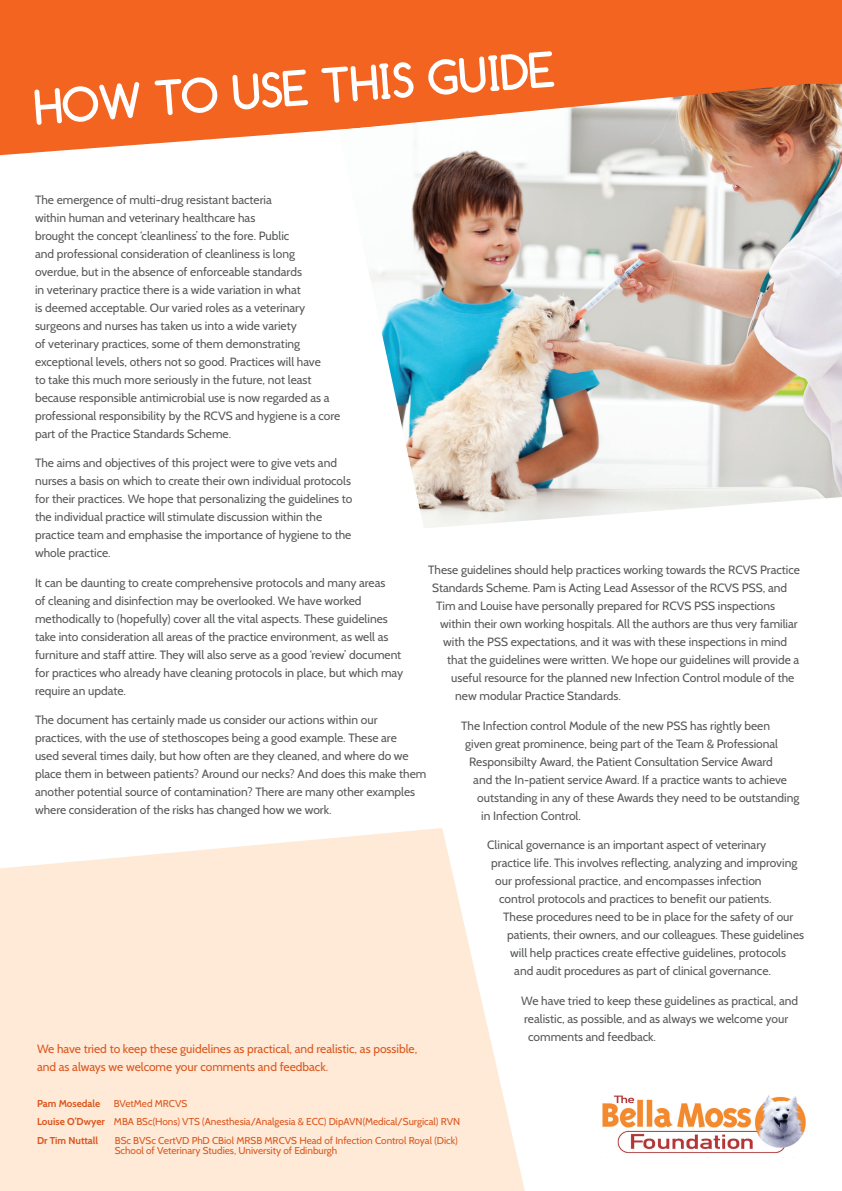
<style>
.page{position:relative;width:842px;height:1191px;background:#fff}
.page>*{position:absolute;margin:0;border:0;box-sizing:border-box;transform-origin:0 0}
.t1{font:700 48.5px "Comfortaa";color:#fff}
.t2{font:12px/18px "Cabin";color:#57585a}
.t3{font:12px/18px "Cabin";color:#db551d}
.t4{font:10px/10px "Cabin";color:#db551d}
.t5{font:700 10px "Cabin";color:#db551d}
.s1{font-weight:700}
</style>
<div class="page">
<svg style="left:0;top:828px;width:525px;height:363px;background:#feecdb"></svg>
<div style="left:0;top:0;width:842px;height:155px;background:#f36421"></div>
<img style="left:602px;top:1095px;width:204px;height:59px">
<img style="left:338px;top:84px;width:504px;height:444px">
<p class="t1" style="left:34px;top:78px;width:522px;rotate:-4deg">HOW TO USE THIS GUIDE</p>
<p class="t2" style="left:35px;top:191px;width:307px">The emergence of multi-drug resistant bacteria<br>within human and veterinary healthcare has<br>brought the concept ‘cleanliness’ to the fore. Public<br>and professional consideration of cleanliness is long overdue, but in the absence of enforceable standards<br>in veterinary practice there is a wide variation in what<br>is deemed acceptable. Our varied roles as a veterinary surgeons and nurses has taken us into a wide variety<br>of veterinary practices, some of them demonstrating exceptional levels, others not so good. Practices will have<br>to take this much more seriously in the future, not least because responsible antimicrobial use is now regarded as a professional responsibility by the RCVS and hygiene is a core part of the Practice Standards Scheme.</p>
<p class="t2" style="left:35px;top:454px;width:319px">The aims and objectives of this project were to give vets and nurses a basis on which to create their own individual protocols for their practices. We hope that personalizing the guidelines to the individual practice will stimulate discussion within the practice team and emphasise the importance of hygiene to the whole practice.</p>
<p class="t2" style="left:35px;top:573px;width:370px">It can be daunting to create comprehensive protocols and many areas<br>of cleaning and disinfection may be overlooked. We have worked methodically to (hopefully) cover all the vital aspects. These guidelines take into consideration all areas of the practice environment, as well as furniture and staff attire. They will also serve as a good ‘review’ document for practices who already have cleaning protocols in place, but which may require an update.</p>
<p class="t2" style="left:35px;top:711px;width:393px">The document has certainly made us consider our actions within our practices, with the use of stethoscopes being a good example. These are<br>used several times daily, but how often are they cleaned, and where do we place them in between patients? Around our necks? And does this make them another potential source of contamination? There are many other examples where consideration of the risks has changed how we work.</p>
<p class="t2" style="left:428px;top:561px;width:373px">These guidelines should help practices working towards the RCVS Practice</p>
<p class="t2" style="left:432px;top:579px;width:356px">Standards Scheme. Pam is Acting Lead Assessor of the RCVS PSS, and</p>
<p class="t2" style="left:436px;top:597px;width:340px">Tim and Louise have personally prepared for RCVS PSS inspections</p>
<p class="t2" style="left:440px;top:615px;width:359px">within their own working hospitals. All the authors are thus very familiar</p>
<p class="t2" style="left:443px;top:633px;width:345px">with the PSS expectations, and it was with these inspections in mind</p>
<p class="t2" style="left:447px;top:651px;width:354px">that the guidelines were written. We hope our guidelines will provide a</p>
<p class="t2" style="left:451px;top:669px;width:345px">useful resource for the planned new Infection Control module of the</p>
<p class="t2" style="left:455px;top:687px;width:167px">new modular Practice Standards.</p>
<p class="t2" style="left:461px;top:716px;width:310px">The Infection control Module of the new PSS has rightly been</p>
<p class="t2" style="left:465px;top:734px;width:314px">given great prominence, being part of the Team &amp; Professional</p>
<p class="t2" style="left:469px;top:752px;width:305px">Responsibilty Award, the Patient Consultation Service Award</p>
<p class="t2" style="left:473px;top:770px;width:315px">and the In-patient service Award. If a practice wants to achieve</p>
<p class="t2" style="left:477px;top:788px;width:324px">outstanding in any of these Awards they need to be outstanding</p>
<p class="t2" style="left:481px;top:806px;width:101px">in Infection Control.</p>
<p class="t2" style="left:487px;top:836px;width:280px">Clinical governance is an important aspect of veterinary</p>
<p class="t2" style="left:491px;top:854px;width:308px">practice life. This involves reflecting, analyzing and improving</p>
<p class="t2" style="left:495px;top:872px;width:268px">our professional practice, and encompasses infection</p>
<p class="t2" style="left:499px;top:890px;width:274px">control protocols and practices to benefit our patients.</p>
<p class="t2" style="left:503px;top:908px;width:292px">These procedures need to be in place for the safety of our</p>
<p class="t2" style="left:507px;top:926px;width:298px">patients, their owners, and our colleagues. These guidelines</p>
<p class="t2" style="left:510px;top:944px;width:277px">will help practices create effective guidelines, protocols</p>
<p class="t2" style="left:514px;top:962px;width:258px">and audit procedures as part of clinical governance.</p>
<p class="t2" style="left:521px;top:991px;width:278px">We have tried to keep these guidelines as practical, and</p>
<p class="t2" style="left:524px;top:1009px;width:266px">realistic, as possible, and as always we welcome your</p>
<p class="t2" style="left:528px;top:1027px;width:129px">comments and feedback.</p>
<p class="t3" style="left:37px;top:1039px;width:382px">We have tried to keep these guidelines as practical, and realistic, as possible, and as always we welcome your comments and feedback.</p>
<p class="t5" style="left:37px;top:1097px;width:65px">Pam Mosedale</p>
<p class="t4" style="left:114px;top:1098px;width:75px">BVetMed MRCVS</p>
<p class="t4" style="left:37px;top:1116px;width:425px"><span class="s1">Louise O’Dwyer</span> MBA BSc(Hons) VTS (Anesthesia/Analgesia &amp; ECC) DipAVN(Medical/Surgical) RVN</p>
<p class="t5" style="left:37px;top:1134px;width:63px">Dr Tim Nuttall</p>
<p class="t4" style="left:115px;top:1135px;width:345px">BSc BVSc CertVD PhD CBiol MRSB MRCVS Head of Infection Control Royal (Dick)<br>School of Veterinary Studies, University of Edinburgh</p>
</div>
